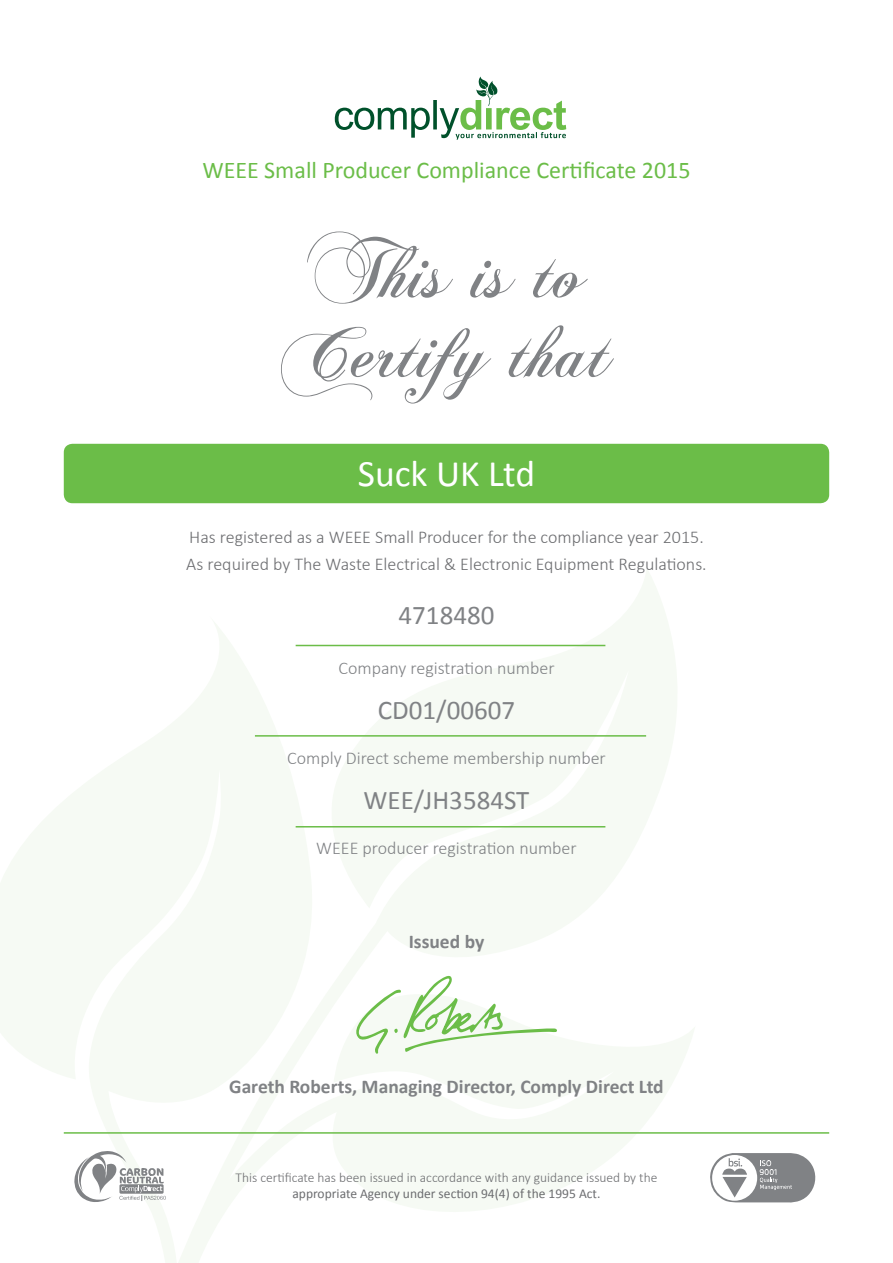
<style>
.page{position:relative;width:893px;height:1263px;background:#fff}
.page>*{position:absolute;margin:0;border:0;box-sizing:border-box;transform-origin:0 0}
.t1{font:79.5px "Chopin Script";color:#808285}
.t2{font:37.5px "Calibri";color:#fff}
.t3{font:27px "Calibri";color:#808285}
.t4{font:24px "Calibri";color:#6bbd48}
.t5{font:700 19.5px "Calibri";color:#808285}
.t6{font:300 18px "Calibri";color:#6c6d70}
.t7{font:300 18px "Calibri";color:#808285}
.t8{font:300 13.5px "Calibri";color:#6c6d70}
.t9{font:13.5px "Calibri";color:#6c6d70}
</style>
<div class="page">
<svg style="left:0;top:570px;width:694px;height:693px"></svg>
<div style="left:64px;top:444px;width:765px;height:59px;background:#6bbd48;border-radius:9px"></div>
<svg style="left:335px;top:76px;width:231px;height:64px"></svg>
<hr style="left:296px;top:645px;width:309px;height:1px;background:#6bbd48">
<hr style="left:255px;top:735px;width:391px;height:2px;background:#6bbd48">
<hr style="left:296px;top:826px;width:309px;height:1px;background:#6bbd48">
<hr style="left:64px;top:1132px;width:765px;height:2px;background:#6bbd48">
<svg style="left:354px;top:973px;width:204px;height:81px"></svg>
<svg style="left:74px;top:1151px;width:92px;height:51px"></svg>
<svg style="left:710px;top:1153px;width:106px;height:50px"></svg>
<p class="t4" style="left:202px;top:154px;width:490px">WEEE Small Producer Compliance Certificate 2015</p>
<p class="t1" style="left:307px;top:223px;width:281px">This is to</p>
<p class="t1" style="left:281px;top:302px;width:333px">Certify that</p>
<p class="t2" style="left:358px;top:449px;width:179px">Suck UK Ltd</p>
<p class="t6" style="left:189px;top:526px;width:516px">Has registered as a WEEE Small Producer for the compliance year 2015.</p>
<p class="t6" style="left:186px;top:553px;width:522px">As required by The Waste Electrical &amp; Electronic Equipment Regulations.</p>
<p class="t3" style="left:399px;top:598px;width:97px">4718480</p>
<p class="t7" style="left:338px;top:656px;width:218px">Company registration number</p>
<p class="t3" style="left:378px;top:693px;width:139px">CD01/00607</p>
<p class="t7" style="left:287px;top:746px;width:320px">Comply Direct scheme membership number</p>
<p class="t3" style="left:364px;top:783px;width:167px">WEE/JH3584ST</p>
<p class="t7" style="left:316px;top:836px;width:262px">WEEE producer registration number</p>
<p class="t5" style="left:409px;top:929px;width:77px">Issued by</p>
<p class="t5" style="left:229px;top:1074px;width:436px">Gareth Roberts, Managing Director, Comply Direct Ltd</p>
<p class="t8" style="left:236px;top:1169px;width:423px">This certificate has been issued in accordance with any guidance issued by the</p>
<p class="t9" style="left:292px;top:1185px;width:309px">appropriate Agency under section 94(4) of the 1995 Act.</p>
</div>
